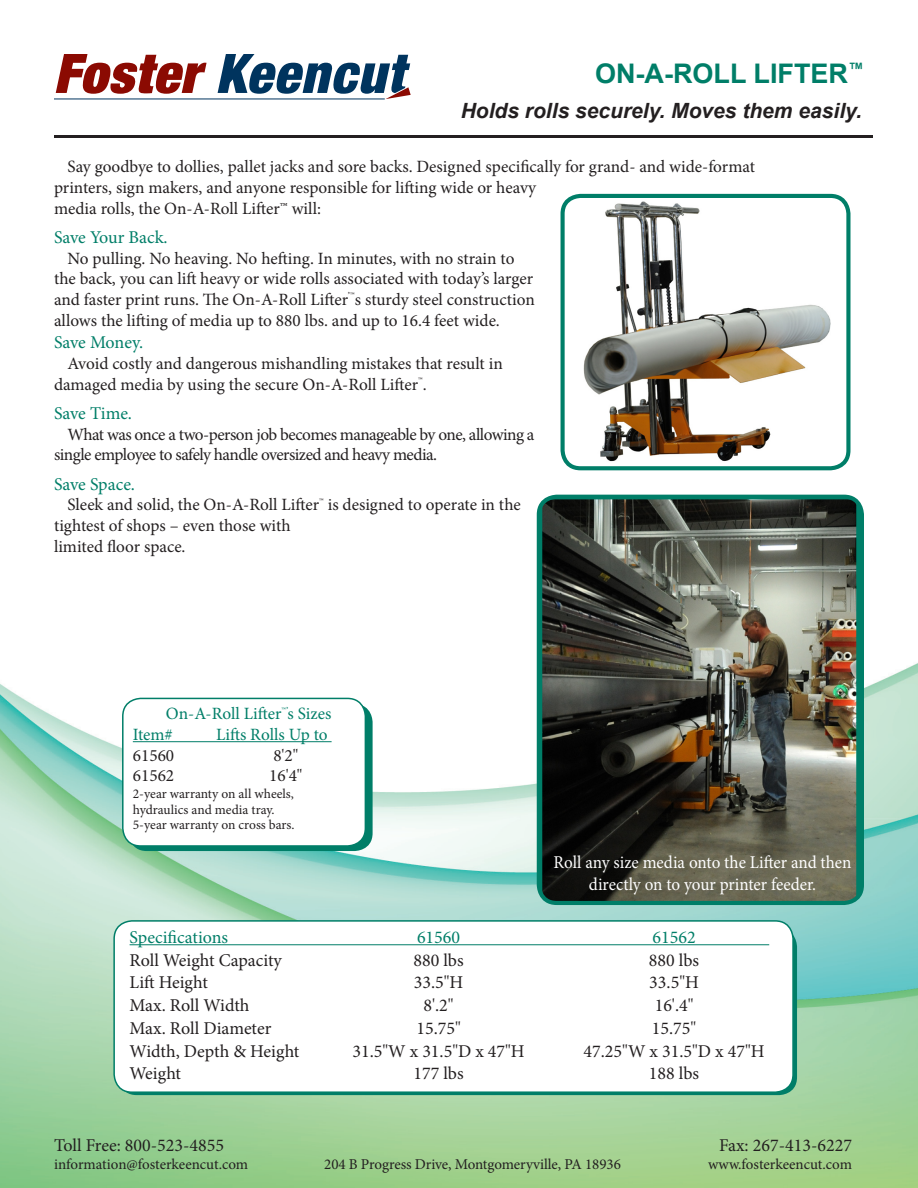
<style>
.page{position:relative;width:918px;height:1188px;background:#fff}
.page>*{position:absolute;margin:0;border:0;box-sizing:border-box;transform-origin:0 0}
.t1{font:700 27px "Arial";color:#007e68}
.body{font:italic 700 21px "Arial";color:#231f20}
.body-2{font:18px "Minion Pro";color:#231f20}
.t2{font:18px/21.6px "Minion Pro";color:#fff;text-align:center;scale:.95 1}
.body-3{font:18px "Minion Pro";color:#007e68}
.SubHead{font:18px "Minion Pro";letter-spacing:-.005em;color:#007e68}
.body-4{font:17.25px/20.7px "Minion Pro";letter-spacing:-.005em;color:#231f20}
.body-5{font:17.25px/20.7px "Minion Pro";letter-spacing:-.035em;color:#231f20}
.body-6{font:17.25px "Minion Pro";color:#007e68}
.body-7{font:15px "Minion Pro";letter-spacing:-.005em;color:#231f20}
.body-8{font:13.5px/15.6px "Minion Pro";color:#231f20}
</style>
<div class="page">
<img style="left:0;top:222px;width:918px;height:966px">
<div style="left:114px;top:921px;width:679px;height:171px;background:#fff;border-radius:18px"></div>
<div style="left:113px;top:920px;width:681px;height:173px;border:2px solid #007e68;border-radius:18px"></div>
<hr style="left:130px;top:944px;width:639px;height:1px;background:#007e68">
<hr style="left:54px;top:135px;width:819px;height:3px;background:#231f20">
<div style="left:129px;top:704px;width:244px;height:147px;background:#007e68;border-radius:18px"></div>
<div style="left:123px;top:698px;width:242px;height:148px;background:#fff;border-radius:18px"></div>
<div style="left:122px;top:698px;width:244px;height:149px;border:2px solid #007e68;border-radius:18px"></div>
<hr style="left:133px;top:741px;width:199px;height:1px;background:#007e68">
<svg style="left:56px;top:54px;width:151px;height:40px"></svg>
<hr style="left:54px;top:98px;width:331px;height:1px;background:#00345e">
<svg style="left:218px;top:54px;width:193px;height:45px"></svg>
<img style="left:542px;top:499px;width:314px;height:404px">
<div style="left:537px;top:495px;width:327px;height:410px;border:4px solid #007e68;border-radius:18px"></div>
<img style="left:583px;top:199px;width:255px;height:266px">
<div style="left:561px;top:194px;width:289px;height:276px;border:4px solid #007e68;border-radius:18px"></div>
<p class="t1" style="left:595px;top:56px;width:270px">ON-A-ROLL LIFTER<sup>™</sup></p>
<p class="body" style="left:461px;top:97px;width:403px">Holds rolls securely. Moves them easily.</p>
<p class="body-4" style="left:54px;top:157px;width:702px;text-indent:14px">Say goodbye to dollies, pallet jacks and sore backs. Designed specifically for grand- and wide-format printers, sign makers, and anyone responsible for lifting wide or heavy<br>media rolls, the On-A-Roll Lifter™ will:</p>
<p class="SubHead" style="left:54px;top:225px;width:115px">Save Your Back.</p>
<p class="body-4" style="left:54px;top:248px;width:482px;text-indent:14px">No pulling. No heaving. No hefting. In minutes, with no strain to the back, you can lift heavy or wide rolls associated with today’s larger and faster print runs. The On-A-Roll Lifter<sup>’™</sup>s sturdy steel construction allows the lifting of media up to 880 lbs. and up to 16.4 feet wide.</p>
<p class="body-3" style="left:54px;top:331px;width:91px">Save Money.</p>
<p class="body-4" style="left:54px;top:353px;width:450px;text-indent:14px">Avoid costly and dangerous mishandling mistakes that result in damaged media by using the secure On-A-Roll Lifter<sup>™</sup>.</p>
<p class="SubHead" style="left:54px;top:401px;width:79px">Save Time.</p>
<p class="body-5" style="left:54px;top:424px;width:482px;text-indent:14px">What was once a two-person job becomes manageable by one, allowing a single employee to safely handle oversized and heavy media.</p>
<p class="SubHead" style="left:54px;top:472px;width:83px">Save Space.</p>
<p class="body-4" style="left:54px;top:495px;width:468px;text-indent:14px">Sleek and solid, the On-A-Roll Lifter<sup>™</sup> is designed to operate in the tightest of shops – even those with<br>limited floor space.</p>
<p class="body-6" style="left:166px;top:702px;width:167px">On-A-Roll Lifter<sup>™’</sup>s Sizes</p>
<p class="body-6" style="left:133px;top:723px;width:42px">Item#</p>
<p class="body-6" style="left:216px;top:723px;width:113px">Lifts Rolls Up to</p>
<p class="body-4" style="left:133px;top:745px;width:43px">61560</p>
<p class="body-4" style="left:273px;top:745px;width:26px">8'2"</p>
<p class="body-4" style="left:133px;top:766px;width:43px">61562</p>
<p class="body-4" style="left:269px;top:766px;width:35px">16'4"</p>
<p class="body-8" style="left:133px;top:786px;width:163px">2-year warranty on all wheels, hydraulics and media tray.<br>5-year warranty on cross bars.</p>
<p class="t2" style="left:554px;top:852px;width:315px">Roll any size media onto the Lifter and then directly on to your printer feeder.</p>
<p class="body-3" style="left:130px;top:925px;width:100px">Specifications</p>
<p class="body-3" style="left:417px;top:925px;width:45px">61560</p>
<p class="body-3" style="left:652px;top:925px;width:45px">61562</p>
<p class="body-2" style="left:130px;top:948px;width:154px">Roll Weight Capacity</p>
<p class="body-2" style="left:413px;top:948px;width:52px">880 lbs</p>
<p class="body-2" style="left:649px;top:948px;width:52px">880 lbs</p>
<p class="body-2" style="left:130px;top:971px;width:80px">Lift Height</p>
<p class="body-2" style="left:414px;top:971px;width:51px">33.5"H</p>
<p class="body-2" style="left:649px;top:971px;width:51px">33.5"H</p>
<p class="body-2" style="left:130px;top:993px;width:122px">Max. Roll Width</p>
<p class="body-2" style="left:424px;top:993px;width:32px">8'.2"</p>
<p class="body-2" style="left:655px;top:993px;width:40px">16'.4"</p>
<p class="body-2" style="left:130px;top:1016px;width:143px">Max. Roll Diameter</p>
<p class="body-2" style="left:416px;top:1016px;width:46px">15.75"</p>
<p class="body-2" style="left:652px;top:1016px;width:46px">15.75"</p>
<p class="body-2" style="left:130px;top:1039px;width:171px">Width, Depth &amp; Height</p>
<p class="body-2" style="left:352px;top:1039px;width:174px">31.5"W x 31.5"D x 47"H</p>
<p class="body-2" style="left:584px;top:1039px;width:182px">47.25"W x 31.5"D x 47"H</p>
<p class="body-2" style="left:130px;top:1062px;width:53px">Weight</p>
<p class="body-2" style="left:413px;top:1062px;width:52px">177 lbs</p>
<p class="body-2" style="left:649px;top:1062px;width:52px">188 lbs</p>
<p class="body-2" style="left:54px;top:1133px;width:172px">Toll Free: 800-523-4855</p>
<p class="body-2" style="left:719px;top:1133px;width:134px">Fax: 267-413-6227</p>
<p class="body-7" style="left:54px;top:1154px;width:196px">information@fosterkeencut.com</p>
<p class="body-7" style="left:324px;top:1154px;width:298px">204 B Progress Drive, Montgomeryville, PA 18936</p>
<p class="body-7" style="left:708px;top:1154px;width:145px">www.fosterkeencut.com</p>
</div>
